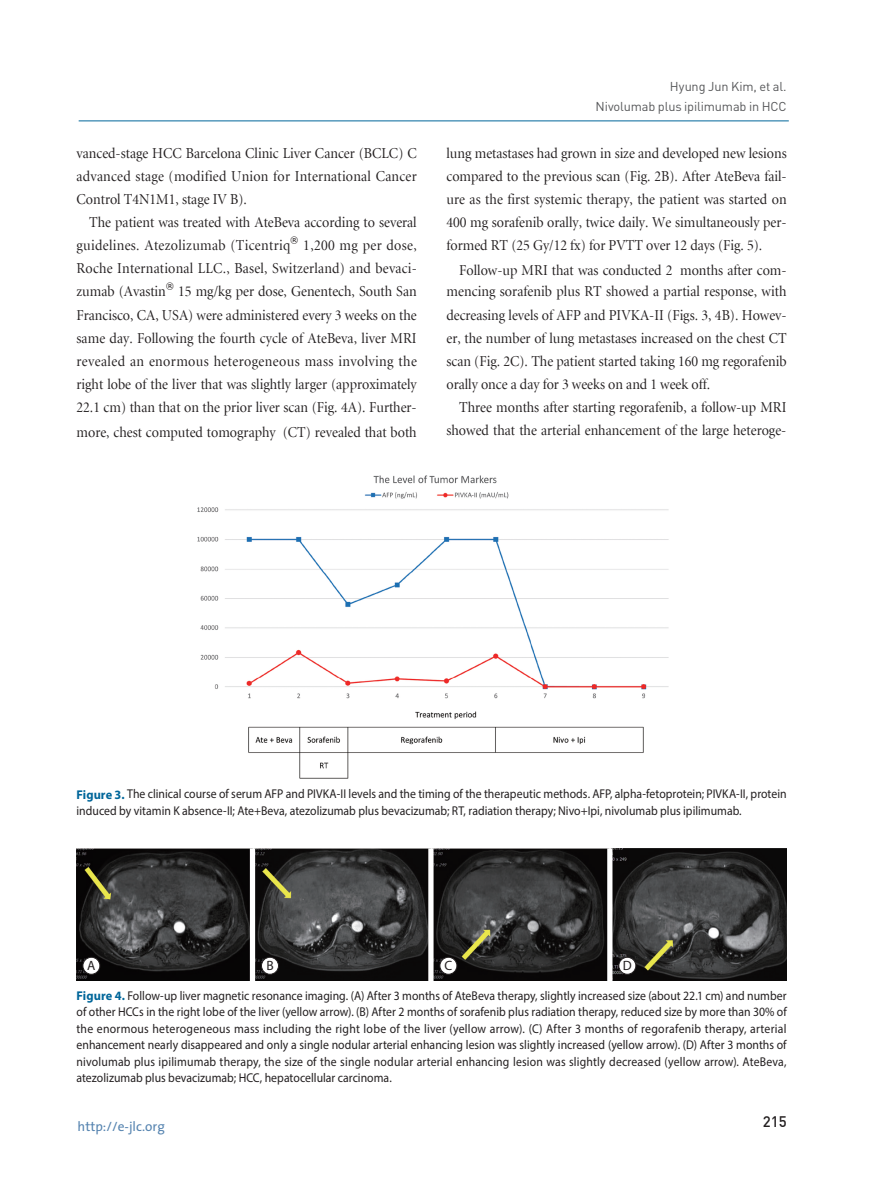
<style>
.page{position:relative;width:893px;height:1191px;background:#fff}
.page>*{position:absolute;margin:0;border:0;box-sizing:border-box;transform-origin:0 0}
.t1{font:15px/23.1px "Minion LT Display";color:#231f20;text-align:justify;scale:.95 1}
.t2{font:15px "Dinmed";color:#231f20}
.t3{font:13.5px "The Sans";color:#5684b0}
.t4{font:13.5px "Myriad Pro";color:#231f20}
.t5{font:12.75px/16.5px "Myriad Pro";color:#231f20;text-align:justify;scale:.92 1}
.t6{font:12.75px/19.5px "DIN Pro";letter-spacing:-.015em;color:#57585a;text-align:right}
.t7{font:8.7px "Verdana";color:#231f20;scale:.95 1}
.s1{font-weight:700;color:#01669a}
</style>
<div class="page">
<hr style="left:79px;top:120px;width:710px;height:1px;background:#01669a">
<img style="left:77px;top:849px;width:710px;height:131px">
<div style="left:250px;top:848px;width:5px;height:133px;background:#fff"></div>
<div style="left:428px;top:848px;width:6px;height:133px;background:#fff"></div>
<div style="left:607px;top:848px;width:5px;height:133px;background:#fff"></div>
<div style="left:83px;top:957px;width:17px;height:17px;background:#fff;border-radius:50%"></div>
<div style="left:83px;top:957px;width:17px;height:17px;border:1px solid #231f20;border-radius:50%"></div>
<div style="left:261px;top:957px;width:17px;height:17px;background:#fff;border-radius:50%"></div>
<div style="left:261px;top:957px;width:18px;height:17px;border:1px solid #231f20;border-radius:50%"></div>
<div style="left:440px;top:957px;width:17px;height:17px;background:#fff;border-radius:50%"></div>
<div style="left:440px;top:957px;width:17px;height:17px;border:1px solid #231f20;border-radius:50%"></div>
<div style="left:619px;top:957px;width:17px;height:17px;background:#fff;border-radius:50%"></div>
<div style="left:619px;top:957px;width:17px;height:17px;border:1px solid #231f20;border-radius:50%"></div>
<img style="left:197px;top:475px;width:472px;height:304px">
<p class="t1" style="left:77px;top:142px;width:360px">vanced-stage HCC Barcelona Clinic Liver Cancer (BCLC) C advanced stage (modified Union for International Cancer Control T4N1M1, stage IV B).</p>
<p class="t1" style="left:77px;top:211px;width:360px;text-indent:13px">The patient was treated with AteBeva according to several guidelines. Atezolizumab (Ticentriq</p>
<p class="t7" style="left:290px;top:234px;width:10px">®</p>
<p class="t1" style="left:77px;top:234px;width:360px;text-indent:227px">1,200 mg per dose, Roche International LLC., Basel, Switzerland) and bevaci&shy;zumab (Avastin</p>
<p class="t7" style="left:166px;top:280px;width:10px">®</p>
<p class="t1" style="left:77px;top:281px;width:360px;text-indent:102px">15 mg/kg per dose, Genentech, South San Francisco, CA, USA) were administered every 3 weeks on the same day. Following the fourth cycle of AteBeva, liver MRI revealed an enormous heterogeneous mass involving the right lobe of the liver that was slightly larger (approximately 22.1 cm) than that on the prior liver scan (Fig. 4A). Further-</p>
<p class="t1" style="left:77px;top:421px;width:360px">more, chest computed tomography (CT) revealed that both</p>
<p class="t6" style="left:596px;top:76px;width:193px">Hyung Jun Kim, et al.<br>Nivolumab plus ipilimumab in HCC</p>
<p class="t1" style="left:446px;top:142px;width:360px">lung metastases had grown in size and developed new lesions compared to the previous scan (Fig. 2B). After AteBeva fail&shy;ure as the first systemic therapy, the patient was started on 400 mg sorafenib orally, twice daily. We simultaneously per&shy;formed RT (25 Gy/12 fx) for PVTT over 12 days (Fig. 5).</p>
<p class="t1" style="left:446px;top:260px;width:360px;line-height:21.6px;text-align:right">Follow-up MRI that was conducted 2 months after com&shy;mencing sorafenib plus RT showed a partial response, with</p>
<p class="t1" style="left:446px;top:304px;width:360px">decreasing levels of AFP and PIVKA-II (Figs. 3, 4B). Howev&shy;er, the number of lung metastases increased on the chest CT scan (Fig. 2C). The patient started taking 160 mg regorafenib orally once a day for 3 weeks on and 1 week off.</p>
<p class="t1" style="left:446px;top:396px;width:359px;text-align:right">Three months after starting regorafenib, a follow-up MRI showed that the arterial enhancement of the large heteroge-</p>
<p class="t5" style="left:77px;top:785px;width:773px"><span class="s1">Figure 3.</span> The clinical course of serum AFP and PIVKA-II levels and the timing of the therapeutic methods. AFP, alpha-fetoprotein; PIVKA-II, protein induced by vitamin K absence-II; Ate+Beva, atezolizumab plus bevacizumab; RT, radiation therapy; Nivo+Ipi, nivolumab plus ipilimumab.</p>
<p class="t4" style="left:87px;top:957px;width:10px">A</p>
<p class="t4" style="left:266px;top:957px;width:9px">B</p>
<p class="t4" style="left:444px;top:957px;width:9px">C</p>
<p class="t4" style="left:623px;top:957px;width:10px">D</p>
<p class="t5" style="left:77px;top:986px;width:774px"><span class="s1">Figure 4.</span> Follow-up liver magnetic resonance imaging. (A) After 3 months of AteBeva therapy, slightly increased size (about 22.1 cm) and number of other HCCs in the right lobe of the liver (yellow arrow). (B) After 2 months of sorafenib plus radiation therapy, reduced size by more than 30% of the enormous heterogeneous mass including the right lobe of the liver (yellow arrow). (C) After 3 months of regorafenib therapy, arterial enhancement nearly disappeared and only a single nodular arterial enhancing lesion was slightly increased (yellow arrow). (D) After 3 months of nivolumab plus ipilimumab therapy, the size of the single nodular arterial enhancing lesion was slightly decreased (yellow arrow). AteBeva, atezolizumab plus bevacizumab; HCC, hepatocellular carcinoma.</p>
<p class="t3" style="left:78px;top:1115px;width:89px">http://e-jlc.org</p>
<p class="t2" style="left:763px;top:1112px;width:25px">215</p>
</div>
